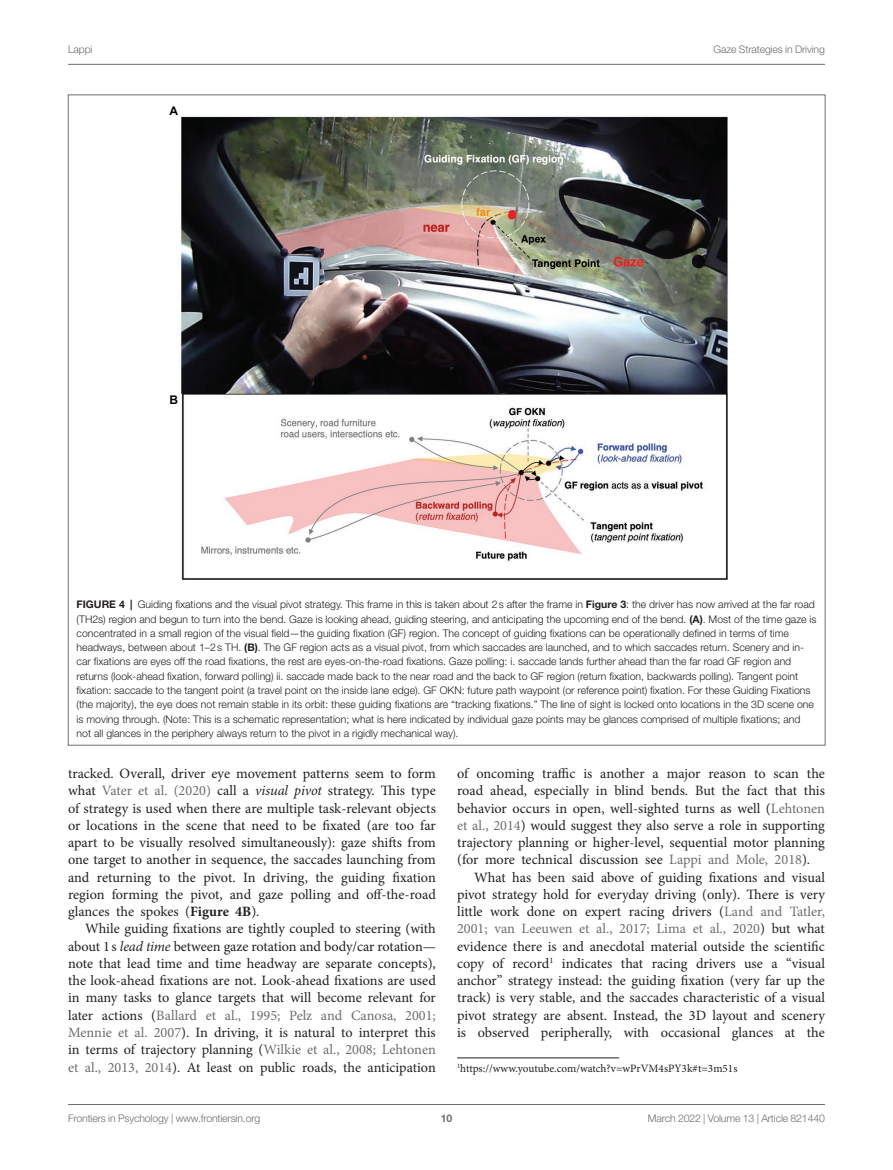
<style>
.page{position:relative;width:893px;height:1170px;background:#fff}
.page>*{position:absolute;margin:0;border:0;box-sizing:border-box;transform-origin:0 0}
.TEXT{font:14.25px/17.2px "Minion Pro";color:#231f20;text-align:justify}
.t1{font:700 12px "Arial";color:#040503}
.FOOTNOTE{font:11.25px "Minion Pro";color:#231f20}
.FIG_LEG{font:300 10.5px/14.2px "Helvetica Neue LT Std";color:#231f20}
.t2{font:300 10.5px "Helvetica Neue LT Std";letter-spacing:-.015em;color:#6c6d70}
.t3{font:700 10.5px "Helvetica Neue LT Std";color:#6c6d70}
.s1{font-weight:700}
.s2{color:#6c6d70}
.s3{font-style:italic}
</style>
<div class="page">
<hr style="left:68px;top:64px;width:757px;height:1px;background:#6c6d70">
<hr style="left:68px;top:1104px;width:757px;height:1px;background:#6c6d70">
<hr style="left:457px;top:1057px;width:162px;height:1px;background:#231f20">
<img style="left:181px;top:116px;width:546px;height:463px">
<p class="t2" style="left:68px;top:42px;width:26px">Lappi</p>
<p class="t2" style="left:713px;top:42px;width:113px">Gaze Strategies in Driving</p>
<p class="t1" style="left:169px;top:103px;width:10px">A</p>
<p class="t1" style="left:169px;top:391px;width:10px">B</p>
<p class="FIG_LEG" style="left:77px;top:597px;width:741px"><span class="s1">FIGURE 4 |</span> Guiding fixations and the visual pivot strategy. This frame in this is taken about 2s after the frame in <span class="s1">Figure 3</span>: the driver has now arrived at the far road (TH2s) region and begun to turn into the bend. Gaze is looking ahead, guiding steering, and anticipating the upcoming end of the bend. <span class="s1">(A)</span>. Most of the time gaze is concentrated in a small region of the visual field—the guiding fixation (GF) region. The concept of guiding fixations can be operationally defined in terms of time headways, between about 1–2s TH. <span class="s1">(B)</span>. The GF region acts as a visual pivot, from which saccades are launched, and to which saccades return. Scenery and in&shy;car fixations are eyes off the road fixations, the rest are eyes-on-the-road fixations. Gaze polling: i. saccade lands further ahead than the far road GF region and returns (look-ahead fixation, forward polling) ii. saccade made back to the near road and the back to GF region (return fixation, backwards polling). Tangent point fixation: saccade to the tangent point (a travel point on the inside lane edge). GF OKN: future path waypoint (or reference point) fixation. For these Guiding Fixations (the majority), the eye does not remain stable in its orbit: these guiding fixations are “tracking fixations.” The line of sight is locked onto locations in the 3D scene one is moving through. (Note: This is a schematic representation; what is here indicated by individual gaze points may be glances comprised of multiple fixations; and not all glances in the periphery always return to the pivot in a rigidly mechanical way).</p>
<p class="TEXT" style="left:68px;top:765px;width:369px">tracked. Overall, driver eye movement patterns seem to form what <span class="s2">Vater et al. (2020)</span> call a <span class="s3">visual pivot</span> strategy. This type of strategy is used when there are multiple task-relevant objects or locations in the scene that need to be fixated (are too far apart to be visually resolved simultaneously): gaze shifts from one target to another in sequence, the saccades launching from and returning to the pivot. In driving, the guiding fixation region forming the pivot, and gaze polling and off-the-road glances the spokes (<span class="s1">Figure 4B</span>).</p>
<p class="TEXT" style="left:68px;top:920px;width:369px;text-indent:17px">While guiding fixations are tightly coupled to steering (with about 1s <span class="s3">lead time</span> between gaze rotation and body/car rotation— note that lead time and time headway are separate concepts), the look-ahead fixations are not. Look-ahead fixations are used in many tasks to glance targets that will become relevant for later actions (<span class="s2">Ballard et al., 1995; Pelz and Canosa, 2001; Mennie et al. 2007</span>). In driving, it is natural to interpret this in terms of trajectory planning (<span class="s2">Wilkie et al., 2008; Lehtonen et al., 2013, 2014</span>). At least on public roads, the anticipation</p>
<p class="TEXT" style="left:457px;top:765px;width:369px">of oncoming traffic is another a major reason to scan the road ahead, especially in blind bends. But the fact that this behavior occurs in open, well-sighted turns as well (<span class="s2">Lehtonen et al., 2014</span>) would suggest they also serve a role in supporting trajectory planning or higher-level, sequential motor planning (for more technical discussion see <span class="s2">Lappi and Mole, 2018</span>).</p>
<p class="TEXT" style="left:457px;top:868px;width:369px;text-indent:17px">What has been said above of guiding fixations and visual pivot strategy hold for everyday driving (only). There is very little work done on expert racing drivers (<span class="s2">Land and Tatler, 2001; van Leeuwen et al., 2017; Lima et al., 2020</span>) but what evidence there is and anecdotal material outside the scientific copy of record<sup>1</sup> indicates that racing drivers use a “visual anchor” strategy instead: the guiding fixation (very far up the track) is very stable, and the saccades characteristic of a visual pivot strategy are absent. Instead, the 3D layout and scenery is observed peripherally, with occasional glances at the</p>
<p class="FOOTNOTE" style="left:457px;top:1060px;width:282px"><sup>1</sup>https://www.youtube.com/watch?v=wPrVM4sPY3k#t=3m51s</p>
<p class="t2" style="left:68px;top:1111px;width:194px">Frontiers in Psychology | www.frontiersin.org</p>
<p class="t3" style="left:441px;top:1111px;width:13px">10</p>
<p class="t2" style="left:648px;top:1111px;width:178px">March 2022 | Volume 13 | Article 821440</p>
</div>
